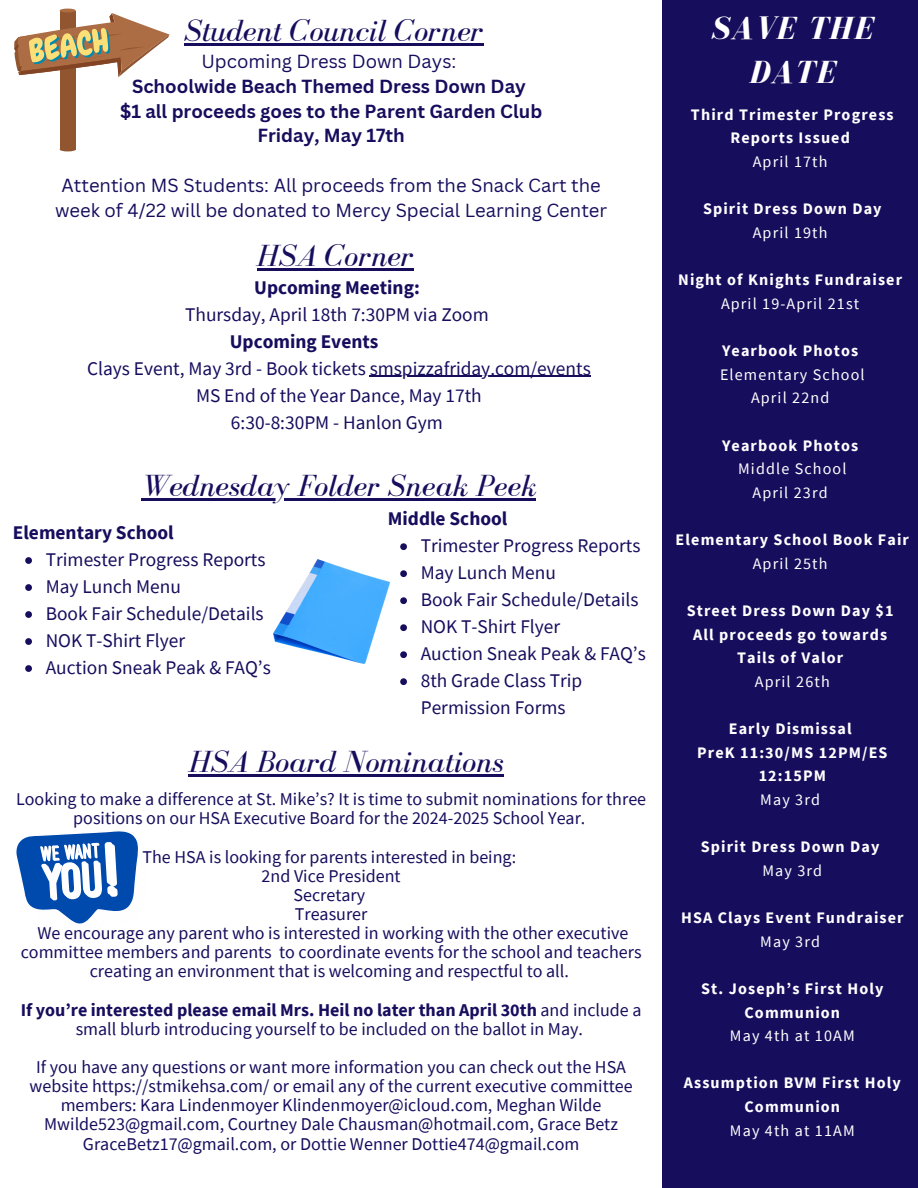
<style>
.page{position:relative;width:918px;height:1188px;background:#fff}
.page>*{position:absolute;margin:0;border:0;box-sizing:border-box;transform-origin:0 0}
.t1{font:italic 700 33px/43.8px "Bodoni FLF";letter-spacing:.04em;color:#fff;text-align:center}
.t2{font:italic 31.5px "Bodoni FLF";color:#160d5d}
.t3{font:19.35px/27px "Source Sans Pro";color:#160d5d}
.t4{font:700 19.35px "Source Sans Pro";color:#160d5d}
.t5{font:18.45px/24.8px "Canva Sans";color:#160d5d;text-align:center}
.t6{font:700 18.45px/24.8px "Canva Sans";color:#160d5d;text-align:center}
.t7{font:18px/19.2px "Source Sans Pro";color:#160d5d;text-align:center}
.t8{font:700 16.05px/23.7px "Source Sans Pro";letter-spacing:.07em;color:#fff;text-align:center}
.t9{font:16.05px/23.7px "Source Sans Pro";letter-spacing:.07em;color:#fff;text-align:center}
.s1{font-weight:700}
</style>
<div class="page">
<div style="left:663px;top:0;width:255px;height:1188px;background:#160d5d"></div>
<svg style="left:16px;top:831px;width:122px;height:93px"></svg>
<div style="left:60px;top:11px;width:16px;height:139px;background:#91562f"></div>
<hr style="left:60px;top:9px;width:16px;height:3px;background:#ac6c44;border-radius:50%">
<hr style="left:60px;top:148px;width:16px;height:3px;background:#91562f;border-radius:50%">
<svg style="left:14px;top:13px;width:155px;height:64px"></svg>
<img style="left:273px;top:559px;width:116px;height:105px">
<hr style="left:257px;top:268px;width:157px;height:2px;background:#160d5d">
<hr style="left:370px;top:376px;width:221px;height:1px;background:#160d5d">
<hr style="left:184px;top:43px;width:299px;height:3px;background:#160d5d">
<hr style="left:189px;top:774px;width:315px;height:2px;background:#160d5d">
<hr style="left:142px;top:498px;width:394px;height:2px;background:#160d5d">
<svg style="left:25px;top:557px;width:7px;height:7px"></svg>
<svg style="left:25px;top:584px;width:7px;height:7px"></svg>
<svg style="left:25px;top:611px;width:7px;height:7px"></svg>
<svg style="left:25px;top:638px;width:7px;height:7px"></svg>
<svg style="left:25px;top:665px;width:7px;height:7px"></svg>
<svg style="left:400px;top:543px;width:7px;height:7px"></svg>
<svg style="left:400px;top:570px;width:7px;height:7px"></svg>
<svg style="left:400px;top:597px;width:7px;height:7px"></svg>
<svg style="left:400px;top:624px;width:7px;height:7px"></svg>
<svg style="left:400px;top:651px;width:7px;height:7px"></svg>
<svg style="left:400px;top:678px;width:7px;height:7px"></svg>
<h2 class="t2" style="left:184px;top:14px;width:301px">Student Council Corner</h2>
<p class="t5" style="left:201px;top:49px;width:257px">Upcoming Dress Down Days:</p>
<p class="t6" style="left:120px;top:73px;width:424px">Schoolwide Beach Themed Dress Down Day<br>$1 all proceeds goes to the Parent Garden Club<br>Friday, May 17th</p>
<p class="t5" style="left:55px;top:172px;width:554px">Attention MS Students: All proceeds from the Snack Cart the week of 4/22 will be donated to Mercy Special Learning Center</p>
<h2 class="t2" style="left:257px;top:239px;width:158px">HSA Corner</h2>
<p class="t4" style="left:254px;top:275px;width:167px">Upcoming Meeting:</p>
<p class="t3" style="left:185px;top:300px;width:305px">Thursday, April 18th 7:30PM via Zoom</p>
<p class="t4" style="left:230px;top:329px;width:150px">Upcoming Events</p>
<p class="t3" style="left:87px;top:354px;width:505px;text-align:center">Clays Event, May 3rd - Book tickets smspizzafriday.com/events<br>MS End of the Year Dance, May 17th<br>6:30-8:30PM - Hanlon Gym</p>
<h2 class="t2" style="left:142px;top:468px;width:396px">Wednesday Folder Sneak Peek</h2>
<p class="t4" style="left:13px;top:520px;width:162px">Elementary School</p>
<p class="t3" style="left:46px;top:546px;width:227px">Trimester Progress Reports<br>May Lunch Menu<br>Book Fair Schedule/Details<br>NOK T-Shirt Flyer<br>Auction Sneak Peak &amp; FAQ’s</p>
<p class="t4" style="left:388px;top:506px;width:121px">Middle School</p>
<p class="t3" style="left:421px;top:532px;width:227px">Trimester Progress Reports<br>May Lunch Menu<br>Book Fair Schedule/Details<br>NOK T-Shirt Flyer<br>Auction Sneak Peak &amp; FAQ’s<br>8th Grade Class Trip<br>Permission Forms</p>
<h2 class="t2" style="left:189px;top:744px;width:317px">HSA Board Nominations</h2>
<p class="t7" style="left:16px;top:789px;width:632px">Looking to make a difference at St. Mike’s? It is time to submit nominations for three positions on our HSA Executive Board for the 2024-2025 School Year.</p>
<p class="t7" style="left:21px;top:847px;width:622px">The HSA is looking for parents interested in being:<br>2nd Vice President<br>Secretary<br>Treasurer<br>We encourage any parent who is interested in working with the other executive committee members and parents to coordinate events for the school and teachers creating an environment that is welcoming and respectful to all.</p>
<p class="t7" style="left:21px;top:1000px;width:622px"><span class="s1">If you’re interested please email Mrs. Heil no later than April 30th</span> and include a small blurb introducing yourself to be included on the ballot in May.</p>
<p class="t7" style="left:30px;top:1057px;width:605px">If you have any questions or want more information you can check out the HSA website https://stmikehsa.com/ or email any of the current executive committee members: Kara Lindenmoyer Klindenmoyer@icloud.com, Meghan Wilde Mwilde523@gmail.com, Courtney Dale Chausman@hotmail.com, Grace Betz GraceBetz17@gmail.com, or Dottie Wenner Dottie474@gmail.com</p>
<h1 class="t1" style="left:711px;top:7px;width:164px">SAVE THE<br>DATE</h1>
<p class="t8" style="left:691px;top:102px;width:204px">Third Trimester Progress<br>Reports Issued</p>
<p class="t9" style="left:753px;top:149px;width:76px">April 17th</p>
<p class="t8" style="left:703px;top:197px;width:180px">Spirit Dress Down Day</p>
<p class="t9" style="left:753px;top:220px;width:76px">April 19th</p>
<p class="t8" style="left:678px;top:268px;width:225px">Night of Knights Fundraiser</p>
<p class="t9" style="left:721px;top:291px;width:140px">April 19-April 21st</p>
<p class="t8" style="left:722px;top:338px;width:138px">Yearbook Photos</p>
<p class="t9" style="left:720px;top:362px;width:146px">Elementary School<br>April 22nd</p>
<p class="t8" style="left:722px;top:433px;width:138px">Yearbook Photos</p>
<p class="t9" style="left:738px;top:457px;width:110px">Middle School<br>April 23rd</p>
<p class="t8" style="left:676px;top:527px;width:235px">Elementary School Book Fair</p>
<p class="t9" style="left:753px;top:551px;width:76px">April 25th</p>
<p class="t8" style="left:687px;top:598px;width:208px">Street Dress Down Day $1<br>All proceeds go towards<br>Tails of Valor</p>
<p class="t9" style="left:755px;top:669px;width:76px">April 26th</p>
<p class="t8" style="left:697px;top:716px;width:192px">Early Dismissal<br>PreK 11:30/MS 12PM/ES<br>12:15PM</p>
<p class="t9" style="left:760px;top:787px;width:61px">May 3rd</p>
<p class="t8" style="left:701px;top:835px;width:180px">Spirit Dress Down Day</p>
<p class="t9" style="left:762px;top:858px;width:61px">May 3rd</p>
<p class="t8" style="left:681px;top:905px;width:224px">HSA Clays Event Fundraiser</p>
<p class="t9" style="left:760px;top:929px;width:61px">May 3rd</p>
<p class="t8" style="left:701px;top:976px;width:184px">St. Joseph’s First Holy<br>Communion</p>
<p class="t9" style="left:730px;top:1024px;width:126px">May 4th at 10AM</p>
<p class="t8" style="left:684px;top:1071px;width:219px">Assumption BVM First Holy<br>Communion</p>
<p class="t9" style="left:730px;top:1118px;width:126px">May 4th at 11AM</p>
</div>
